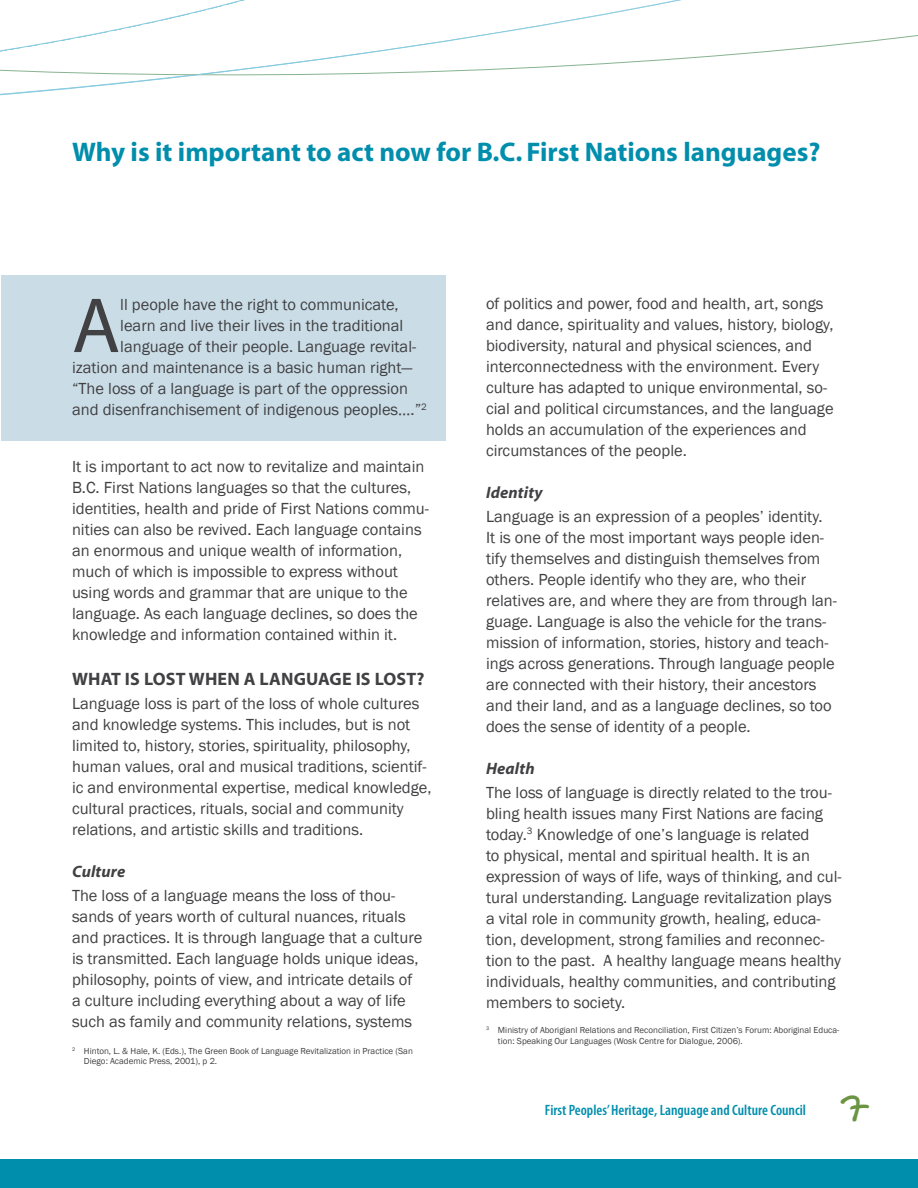
<style>
.page{position:relative;width:918px;height:1188px;background:#fff}
.page>*{position:absolute;margin:0;border:0;box-sizing:border-box;transform-origin:0 0}
.t1{font:78.75px "Myriad Pro";color:#414042}
.t2{font:700 27px "Myriad";color:#008ead}
.t3{font:700 27px "Redstar";color:#6b9542}
.t4{font:700 18px "Myriad";letter-spacing:.01em;color:#414042}
.t5{font:16.5px/21px "Franklin Gothic";color:#414042}
.t6{font:italic 700 16.5px "Myriad";letter-spacing:.01em;color:#414042}
.t7{font:600 condensed 15px "Myriad Pro";color:#008ead}
.t8{font:9px/10.8px "Franklin Gothic";color:#414042}
</style>
<div class="page">
<div style="left:0;top:1160px;width:918px;height:28px;background:#008ead"></div>
<svg style="left:0;top:0;width:824px;height:96px"></svg>
<div style="left:1px;top:276px;width:444px;height:165px;background:#cadde7"></div>
<h2 class="t2" style="left:72px;top:138px;width:750px">Why is it important to act now for B.C. First Nations languages?</h2>
<h1 class="t1" style="left:72px;top:277px;width:46px">A</h1>
<p class="t5" style="left:120px;top:294px;width:280px">ll people have the right to communicate,</p>
<p class="t5" style="left:120px;top:315px;width:285px">learn and live their lives in the traditional</p>
<p class="t5" style="left:120px;top:336px;width:298px">language of their people. Language revital-</p>
<p class="t5" style="left:72px;top:357px;width:342px">ization and maintenance is a basic human right—</p>
<p class="t5" style="left:72px;top:378px;width:338px">“The loss of a language is part of the oppression</p>
<p class="t5" style="left:72px;top:399px;width:356px">and disenfranchisement of indigenous peoples….”<sup>2</sup></p>
<p class="t5" style="left:72px;top:456px;width:358px">It is important to act now to revitalize and maintain B.C. First Nations languages so that the cultures, identities, health and pride of First Nations commu&shy;nities can also be revived. Each language contains an enormous and unique wealth of information, much of which is impossible to express without using words and grammar that are unique to the language. As each language declines, so does the knowledge and information contained within it.</p>
<p class="t4" style="left:72px;top:670px;width:354px">What is Lost When a Language is Lost?</p>
<p class="t5" style="left:72px;top:693px;width:361px">Language loss is part of the loss of whole cultures and knowledge systems. This includes, but is not limited to, history, stories, spirituality, philosophy, human values, oral and musical traditions, scientif&shy;ic and environmental expertise, medical knowledge, cultural practices, rituals, social and community relations, and artistic skills and traditions.</p>
<p class="t6" style="left:72px;top:863px;width:55px">Culture</p>
<p class="t5" style="left:72px;top:885px;width:352px">The loss of a language means the loss of thou&shy;sands of years worth of cultural nuances, rituals and practices. It is through language that a culture is transmitted. Each language holds unique ideas, philosophy, points of view, and intricate details of a culture including everything about a way of life such as family and community relations, systems</p>
<p class="t8" style="left:84px;top:1045px;width:330px;text-indent:-12px"><sup>2</sup> Hinton, L. &amp; Hale, K. (Eds.), The Green Book of Language Revitalization in Practice (San<br>Diego: Academic Press, 2001), p 2.</p>
<p class="t5" style="left:486px;top:293px;width:349px">of politics and power, food and health, art, songs and dance, spirituality and values, history, biology, biodiversity, natural and physical sciences, and interconnectedness with the environment. Every culture has adapted to unique environmental, so&shy;cial and political circumstances, and the language holds an accumulation of the experiences and circumstances of the people.</p>
<p class="t6" style="left:486px;top:484px;width:58px">Identity</p>
<p class="t5" style="left:486px;top:506px;width:352px">Language is an expression of a peoples’ identity.<br>It is one of the most important ways people iden&shy;tify themselves and distinguish themselves from others. People identify who they are, who their relatives are, and where they are from through lan&shy;guage. Language is also the vehicle for the trans&shy;mission of information, stories, history and teach&shy;ings across generations. Through language people are connected with their history, their ancestors and their land, and as a language declines, so too does the sense of identity of a people.</p>
<p class="t6" style="left:486px;top:760px;width:50px">Health</p>
<p class="t5" style="left:486px;top:782px;width:357px">The loss of language is directly related to the trou&shy;bling health issues many First Nations are facing today.<sup>3</sup> Knowledge of one’s language is related<br>to physical, mental and spiritual health. It is an expression of ways of life, ways of thinking, and cul&shy;tural understanding. Language revitalization plays a vital role in community growth, healing, educa&shy;tion, development, strong families and reconnec&shy;tion to the past. A healthy language means healthy individuals, healthy communities, and contributing members to society.</p>
<p class="t8" style="left:498px;top:1025px;width:343px;text-indent:-12px"><sup>3</sup> Ministry of Aborigianl Relations and Reconciliation, First Citizen’s Forum: Aboriginal Educa&shy;tion: Speaking Our Languages (Wosk Centre for Dialogue, 2006).</p>
<p class="t7" style="left:545px;top:1102px;width:263px">First Peoples’ Heritage, Language and Culture Council</p>
<h2 class="t3" style="left:847px;top:1094px;width:18px">7</h2>
</div>
